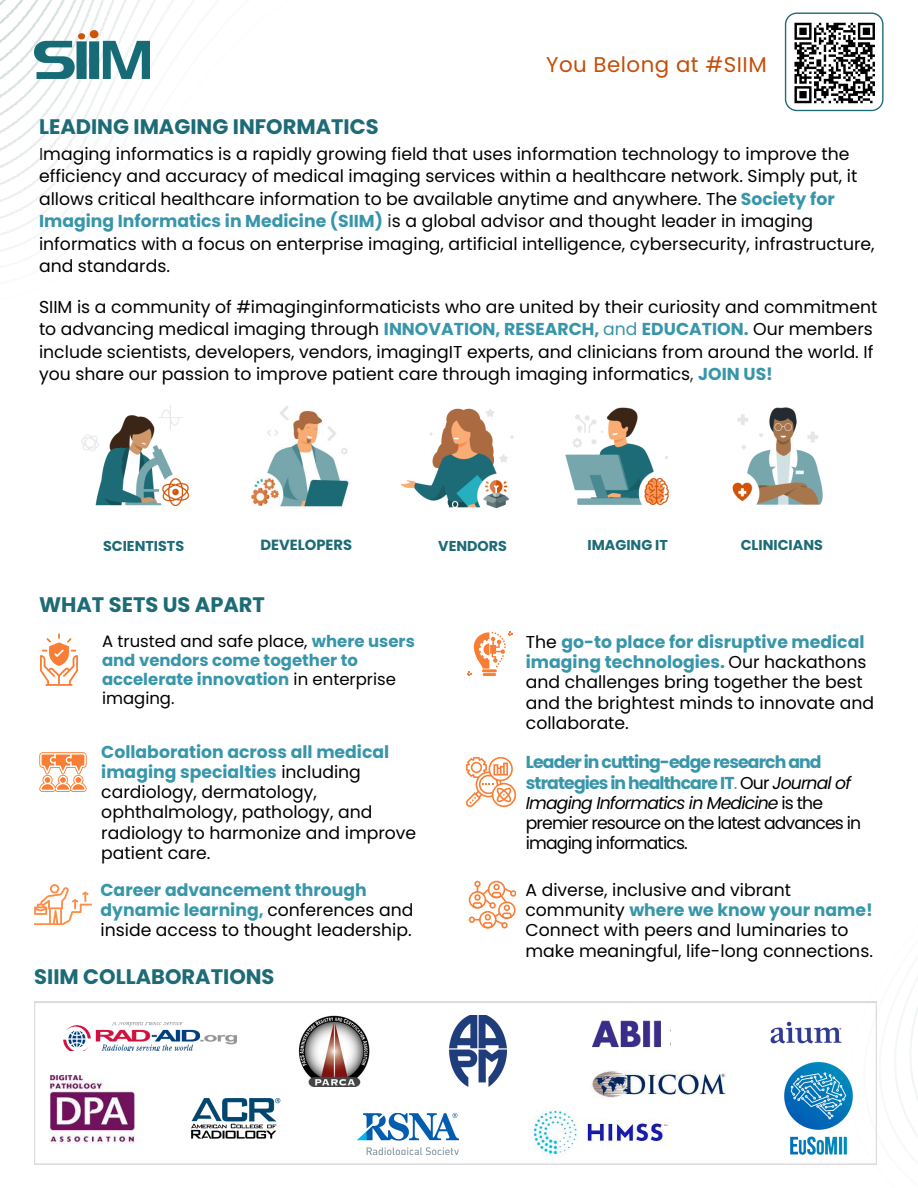
<style>
.page{position:relative;width:918px;height:1188px;background:#fff}
.page>*{position:absolute;margin:0;border:0;box-sizing:border-box;transform-origin:0 0}
.t1{font:21.3px "Poppins";letter-spacing:.025em;color:#c44e08}
.t2{font:700 21px "Poppins";color:#1c6b76}
.t3{font:17.25px/20.2px "Poppins";color:#000}
.t4{font:17.25px/20.2px "Poppins";letter-spacing:-.05em;color:#000}
.t5{font:700 16.5px/19.2px "Poppins";color:#3896aa}
.t6{font:700 14.7px "Poppins";color:#1c6b76}
.t7{font:700 14.25px "Poppins";color:#1c6b76}
.s1{color:#302f2f}
.s2{font-weight:700;color:#3896aa}
.s3{color:#3896aa}
.s4{font-weight:400;color:#000}
.s5{font-style:italic}
</style>
<div class="page">
<img style="left:0;top:0;width:195px;height:264px">
<img style="left:34px;top:31px;width:115px;height:47px">
<svg style="left:40px;top:633px;width:38px;height:53px"></svg>
<svg style="left:39px;top:753px;width:48px;height:39px"></svg>
<svg style="left:34px;top:884px;width:57px;height:41px"></svg>
<svg style="left:469px;top:881px;width:47px;height:47px"></svg>
<svg style="left:466px;top:757px;width:50px;height:50px"></svg>
<svg style="left:467px;top:632px;width:45px;height:44px"></svg>
<img style="left:732px;top:407px;width:91px;height:98px">
<img style="left:248px;top:406px;width:101px;height:102px">
<img style="left:565px;top:407px;width:104px;height:98px">
<img style="left:81px;top:405px;width:109px;height:102px">
<img style="left:400px;top:408px;width:114px;height:101px">
<svg style="left:34px;top:1002px;width:843px;height:163px"></svg>
<img style="left:530px;top:1111px;width:152px;height:47px">
<img style="left:785px;top:1063px;width:67px;height:92px">
<img style="left:182px;top:1098px;width:104px;height:42px">
<img style="left:356px;top:1114px;width:103px;height:40px">
<img style="left:592px;top:1020px;width:79px;height:31px">
<img style="left:588px;top:1071px;width:142px;height:27px">
<img style="left:50px;top:1076px;width:84px;height:80px">
<img style="left:61px;top:1022px;width:177px;height:28px">
<img style="left:449px;top:1015px;width:57px;height:71px">
<img style="left:756px;top:1012px;width:99px;height:36px">
<svg style="left:785px;top:13px;width:99px;height:98px"></svg>
<img style="left:299px;top:1015px;width:71px;height:71px">
<p class="t2" style="left:39px;top:115px;width:341px">LEADING IMAGING INFORMATICS</p>
<p class="t1" style="left:546px;top:53px;width:222px">You Belong at #SIIM</p>
<p class="t3" style="left:39px;top:143px;width:837px;line-height:22.5px"><span class="s1">I</span>maging informatics is a rapidly growing field that uses information technology to improve the efficiency and accuracy of medical imaging services within a healthcare network. Simply put, it allows critical healthcare information to be available anytime and anywhere. The <span class="s2">Society for Imaging Informatics in Medicine (SIIM)</span> <span class="s1">i</span>s a global advisor and thought leader in imaging informatics with a focus on enterprise imaging, artificial intelligence, cybersecurity, infrastructure, and standards.</p>
<p class="t3" style="left:39px;top:296px;width:840px;line-height:22.5px">SIIM is a community of #imaginginformaticists who are united by their curiosity and commitment to advancing medical imaging through <span class="s2">INNOVATION, RESEARCH,</span> <span class="s3">and</span> <span class="s2">EDUCATION.</span> Our members include scientists, developers, vendors, imagingIT experts, and clinicians from around the world. If you share our passion to improve patient care through imaging informatics<span class="s1">,</span> <span class="s2">JOIN US!</span></p>
<p class="t7" style="left:103px;top:538px;width:83px">SCIENTISTS</p>
<p class="t6" style="left:260px;top:537px;width:93px">DEVELOPERS</p>
<p class="t7" style="left:438px;top:538px;width:70px">VENDORS</p>
<p class="t7" style="left:588px;top:537px;width:82px">IMAGING IT</p>
<p class="t7" style="left:741px;top:537px;width:84px">CLINICIANS</p>
<p class="t2" style="left:39px;top:592px;width:228px">WHAT SETS US APART</p>
<p class="t5" style="left:102px;top:632px;width:314px"><span class="s4">A trusted and safe place,</span> where users and vendors come together to accelerate innovation <span class="s4">in enterprise imaging.</span></p>
<p class="t3" style="left:101px;top:741px;width:316px"><span class="s2">Collaboration across all medical imaging specialties</span> including cardiology, dermatology, ophthalmology, pathology, and radiology to harmonize and improve patient care.</p>
<p class="t3" style="left:101px;top:880px;width:315px"><span class="s2">Career advancement through dynamic learning,</span> conferences and inside access to thought leadership.</p>
<p class="t2" style="left:34px;top:964px;width:242px">SIIM COLLABORATIONS</p>
<p class="t3" style="left:526px;top:632px;width:350px">The <span class="s2">go-to place for disruptive medical imaging technologies.</span> Our hackathons and challenges bring together the best and the brightest minds to innovate and collaborate.</p>
<p class="t4" style="left:526px;top:752px;width:337px"><span class="s2">Leader in cutting-edge research and strategies in healthcare IT</span><span class="s3">.</span> Our <span class="s5">Journal of Imaging Informatics in Medicine</span> is the premier resource on the latest advances in imaging informatics.</p>
<p class="t3" style="left:525px;top:880px;width:349px">A diverse, inclusive and vibrant community <span class="s2">where we know your name!<br></span>Connect with peers and luminaries to make meaningful, life-long connections.</p>
</div>
